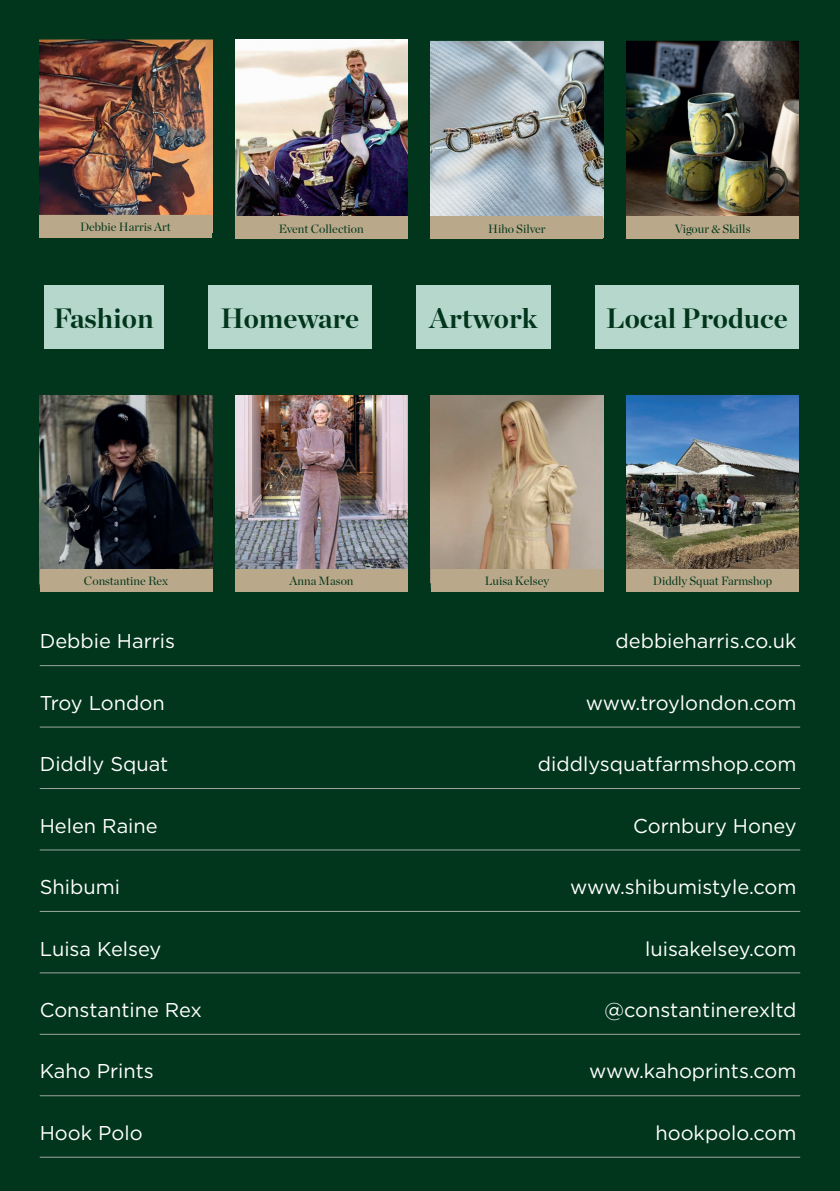
<style>
.page{position:relative;width:840px;height:1191px;background:#fff}
.page>*{position:absolute;margin:0;border:0;box-sizing:border-box;transform-origin:0 0}
.t1{font:700 28px "Chronicle Display";color:#01351c}
.t2{font:20px "Gotham";color:#fff}
.t3{font:12px "Chronicle Display";color:#01351c}
</style>
<div class="page">
<div style="left:0;top:0;width:839px;height:1191px;background:#01351c"></div>
<img style="left:626px;top:40px;width:172px;height:176px">
<img style="left:626px;top:395px;width:172px;height:174px">
<img style="left:40px;top:395px;width:172px;height:174px">
<img style="left:430px;top:395px;width:173px;height:174px">
<img style="left:235px;top:40px;width:172px;height:176px">
<img style="left:430px;top:40px;width:173px;height:198px">
<img style="left:40px;top:40px;width:172px;height:175px">
<img style="left:235px;top:395px;width:172px;height:174px">
<hr style="left:40px;top:665px;width:759px;height:1px;background:#9ca69c">
<hr style="left:40px;top:726px;width:759px;height:1px;background:#9ca69c">
<hr style="left:40px;top:788px;width:759px;height:1px;background:#9ca69c">
<hr style="left:40px;top:849px;width:759px;height:1px;background:#9ca69c">
<hr style="left:40px;top:911px;width:759px;height:1px;background:#9ca69c">
<hr style="left:40px;top:972px;width:759px;height:1px;background:#9ca69c">
<hr style="left:40px;top:1034px;width:759px;height:1px;background:#9ca69c">
<hr style="left:40px;top:1095px;width:759px;height:1px;background:#9ca69c">
<hr style="left:40px;top:1156px;width:759px;height:1px;background:#9ca69c">
<div style="left:44px;top:285px;width:119px;height:63px;background:#b6d8cc"></div>
<div style="left:208px;top:285px;width:163px;height:63px;background:#b6d8cc"></div>
<div style="left:416px;top:285px;width:134px;height:63px;background:#b6d8cc"></div>
<div style="left:595px;top:285px;width:203px;height:63px;background:#b6d8cc"></div>
<div style="left:39px;top:215px;width:173px;height:23px;background:#b9a98a"></div>
<div style="left:40px;top:569px;width:172px;height:23px;background:#b9a98a"></div>
<div style="left:235px;top:216px;width:172px;height:23px;background:#b9a98a"></div>
<div style="left:235px;top:569px;width:172px;height:23px;background:#b9a98a"></div>
<div style="left:430px;top:216px;width:172px;height:23px;background:#b9a98a"></div>
<div style="left:430px;top:569px;width:173px;height:23px;background:#b9a98a"></div>
<div style="left:626px;top:216px;width:172px;height:23px;background:#b9a98a"></div>
<div style="left:626px;top:569px;width:172px;height:23px;background:#b9a98a"></div>
<p class="t3" style="left:80px;top:218px;width:92px">Debbie Harris Art</p>
<p class="t3" style="left:278px;top:219px;width:86px">Event Collection</p>
<p class="t3" style="left:488px;top:219px;width:59px">Hiho Silver</p>
<p class="t3" style="left:674px;top:219px;width:77px">Vigour &amp; Skills</p>
<h1 class="t1" style="left:53px;top:295px;width:102px">Fashion</h1>
<h1 class="t1" style="left:220px;top:295px;width:140px">Homeware</h1>
<h1 class="t1" style="left:429px;top:295px;width:109px">Artwork</h1>
<h1 class="t1" style="left:606px;top:295px;width:183px">Local Produce</h1>
<p class="t3" style="left:84px;top:572px;width:86px">Constantine Rex</p>
<p class="t3" style="left:289px;top:572px;width:66px">Anna Mason</p>
<p class="t3" style="left:484px;top:572px;width:66px">Luisa Kelsey</p>
<p class="t3" style="left:652px;top:572px;width:121px">Diddly Squat Farmshop</p>
<p class="t2" style="left:40px;top:628px;width:137px">Debbie Harris</p>
<p class="t2" style="left:615px;top:628px;width:182px">debbieharris.co.uk</p>
<p class="t2" style="left:40px;top:690px;width:126px">Troy London</p>
<p class="t2" style="left:585px;top:690px;width:212px">www.troylondon.com</p>
<p class="t2" style="left:40px;top:751px;width:130px">Diddly Squat</p>
<p class="t2" style="left:537px;top:751px;width:260px">diddlysquatfarmshop.com</p>
<p class="t2" style="left:40px;top:813px;width:119px">Helen Raine</p>
<p class="t2" style="left:633px;top:813px;width:165px">Cornbury Honey</p>
<p class="t2" style="left:40px;top:874px;width:82px">Shibumi</p>
<p class="t2" style="left:570px;top:874px;width:228px">www.shibumistyle.com</p>
<p class="t2" style="left:40px;top:935px;width:123px">Luisa Kelsey</p>
<p class="t2" style="left:644px;top:935px;width:153px">luisakelsey.com</p>
<p class="t2" style="left:40px;top:997px;width:164px">Constantine Rex</p>
<p class="t2" style="left:604px;top:997px;width:193px">@constantinerexltd</p>
<p class="t2" style="left:40px;top:1058px;width:116px">Kaho Prints</p>
<p class="t2" style="left:588px;top:1058px;width:209px">www.kahoprints.com</p>
<p class="t2" style="left:40px;top:1120px;width:104px">Hook Polo</p>
<p class="t2" style="left:655px;top:1120px;width:142px">hookpolo.com</p>
</div>
